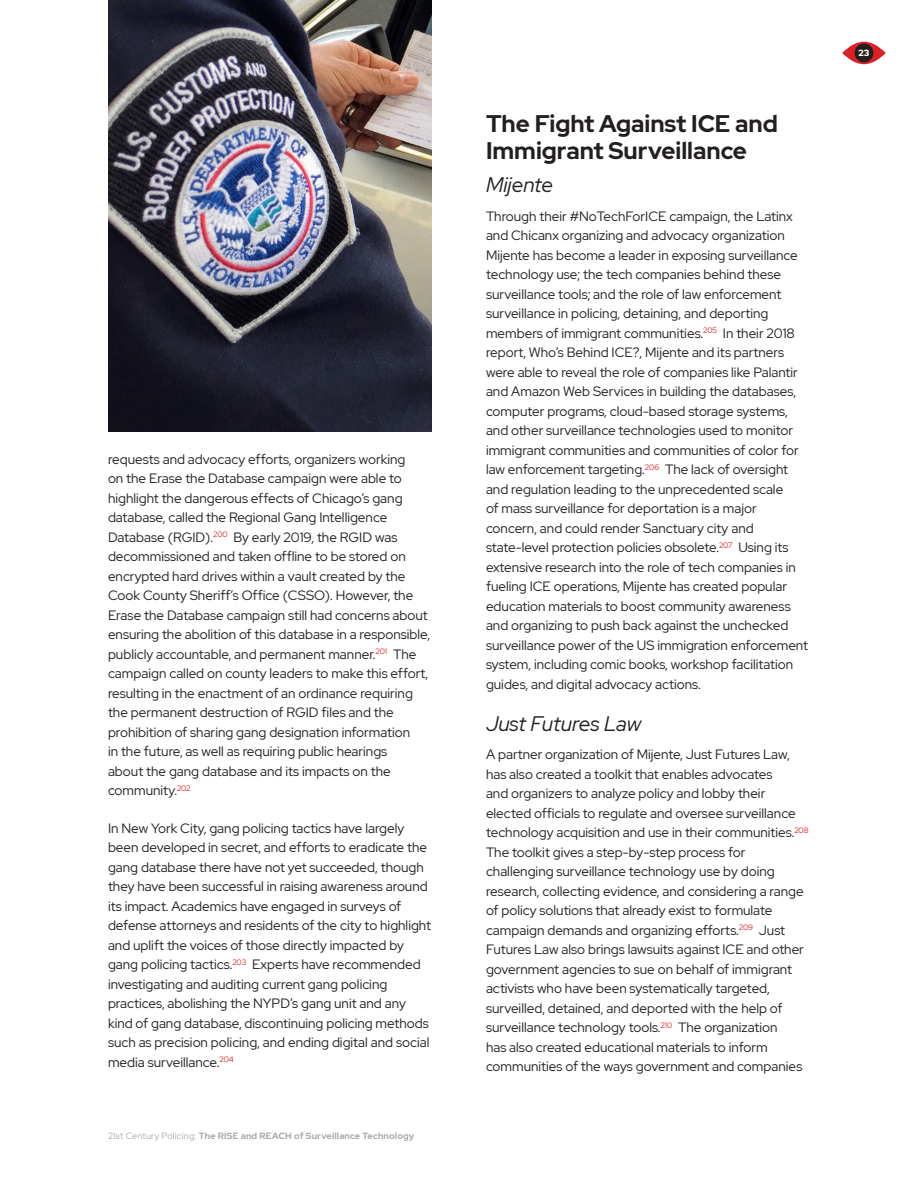
<style>
.page{position:relative;width:918px;height:1188px;background:#fff}
.page>*{position:absolute;margin:0;border:0;box-sizing:border-box;transform-origin:0 0}
.t1{font:700 24px/27px "Red Hat Display";color:#231f20}
.t2{font:italic 21px "Red Hat Display";color:#231f20}
.t3{font:13.5px/19.5px "Red Hat Display";color:#231f20}
.t4{font:700 9px "Red Hat Display";letter-spacing:.025em;color:#a8a9ad}
.t5{font:900 9px "Red Hat Display";color:#fff}
.s1{font-weight:400}
</style>
<div class="page">
<img style="left:108px;top:0;width:324px;height:432px">
<svg style="left:842px;top:42px;width:44px;height:22px"></svg>
<div style="left:855px;top:44px;width:18px;height:18px;background:#231f20;border-radius:50%"></div>
<p class="t3" style="left:108px;top:449px;width:324px">requests and advocacy efforts, organizers working<br>on the Erase the Database campaign were able to highlight the dangerous effects of Chicago’s gang database, called the Regional Gang Intelligence Database (RGID).<sup>200</sup> By early 2019, the RGID was decommissioned and taken offline to be stored on encrypted hard drives within a vault created by the Cook County Sheriff’s Office (CSSO). However, the Erase the Database campaign still had concerns about ensuring the abolition of this database in a responsible, publicly accountable, and permanent manner.<sup>201</sup> The campaign called on county leaders to make this effort, resulting in the enactment of an ordinance requiring the permanent destruction of RGID files and the prohibition of sharing gang designation information<br>in the future, as well as requiring public hearings<br>about the gang database and its impacts on the community.<sup>202</sup></p>
<p class="t3" style="left:108px;top:818px;width:325px">In New York City, gang policing tactics have largely been developed in secret, and efforts to eradicate the gang database there have not yet succeeded, though they have been successful in raising awareness around its impact. Academics have engaged in surveys of defense attorneys and residents of the city to highlight and uplift the voices of those directly impacted by gang policing tactics.<sup>203</sup> Experts have recommended investigating and auditing current gang policing practices, abolishing the NYPD’s gang unit and any kind of gang database, discontinuing policing methods such as precision policing, and ending digital and social media surveillance.<sup>204</sup></p>
<p class="t4" style="left:108px;top:1130px;width:308px"><span class="s1">21st Century Policing:</span> The RISE and REACH of Surveillance Technology</p>
<h2 class="t1" style="left:486px;top:110px;width:293px">The Fight Against ICE and<br>Immigrant Surveillance</h2>
<h3 class="t2" style="left:486px;top:171px;width:69px">Mijente</h3>
<p class="t3" style="left:486px;top:206px;width:324px">Through their #NoTechForICE campaign, the Latinx and Chicanx organizing and advocacy organization Mijente has become a leader in exposing surveillance technology use; the tech companies behind these surveillance tools; and the role of law enforcement surveillance in policing, detaining, and deporting members of immigrant communities.<sup>205</sup> In their 2018 report, Who’s Behind ICE?, Mijente and its partners were able to reveal the role of companies like Palantir and Amazon Web Services in building the databases, computer programs, cloud-based storage systems, and other surveillance technologies used to monitor immigrant communities and communities of color for law enforcement targeting.<sup>206</sup> The lack of oversight and regulation leading to the unprecedented scale<br>of mass surveillance for deportation is a major concern, and could render Sanctuary city and state-level protection policies obsolete.<sup>207</sup> Using its extensive research into the role of tech companies in fueling ICE operations, Mijente has created popular education materials to boost community awareness and organizing to push back against the unchecked surveillance power of the US immigration enforcement system, including comic books, workshop facilitation guides, and digital advocacy actions.</p>
<h3 class="t2" style="left:486px;top:710px;width:157px">Just Futures Law</h3>
<p class="t3" style="left:486px;top:745px;width:324px">A partner organization of Mijente, Just Futures Law, has also created a toolkit that enables advocates<br>and organizers to analyze policy and lobby their elected officials to regulate and oversee surveillance technology acquisition and use in their communities.<sup>208<br></sup>The toolkit gives a step-by-step process for challenging surveillance technology use by doing research, collecting evidence, and considering a range of policy solutions that already exist to formulate campaign demands and organizing efforts.<sup>209</sup> Just Futures Law also brings lawsuits against ICE and other government agencies to sue on behalf of immigrant activists who have been systematically targeted, surveilled, detained, and deported with the help of surveillance technology tools.<sup>210</sup> The organization<br>has also created educational materials to inform communities of the ways government and companies</p>
<p class="t5" style="left:859px;top:47px;width:12px">23</p>
</div>
